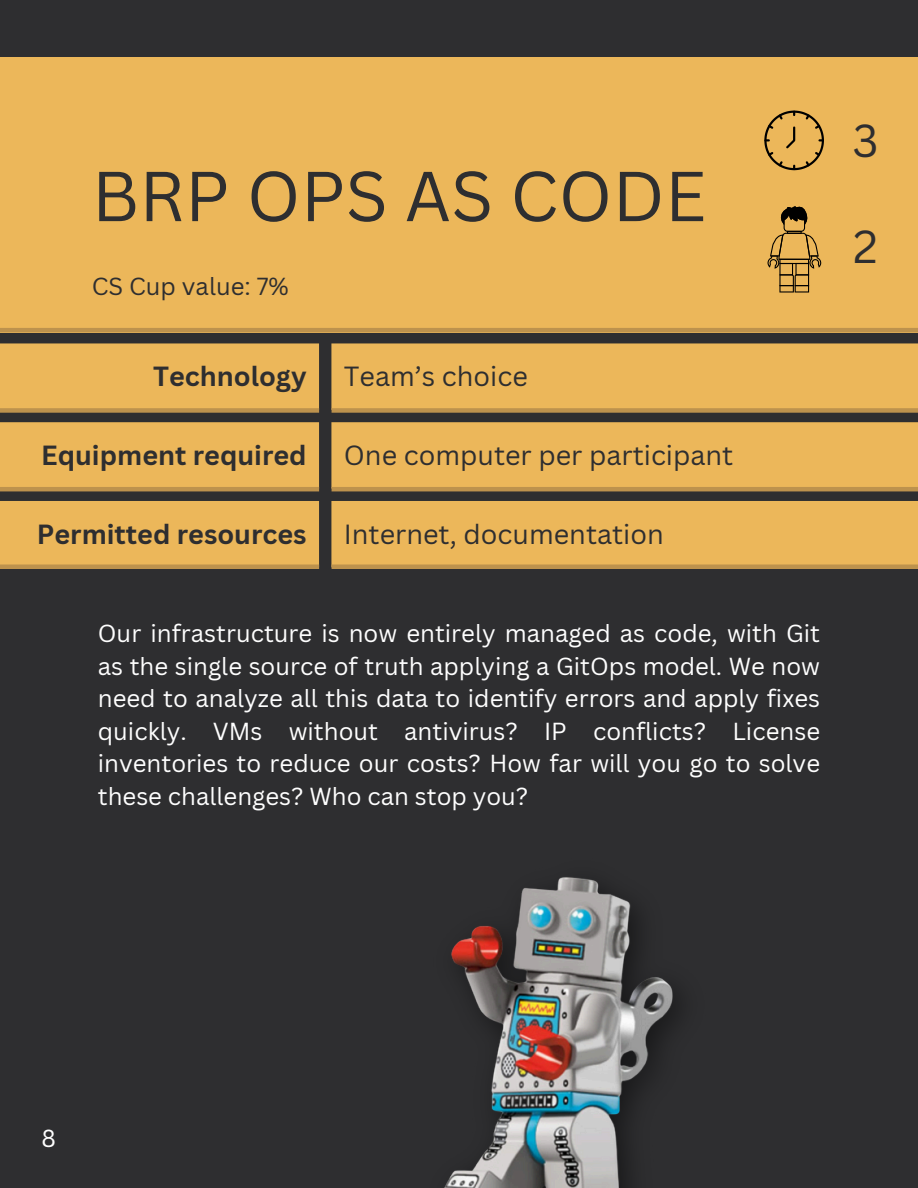
<style>
.page{position:relative;width:918px;height:1188px;background:#2e2e30}
.page>*{position:absolute;margin:0;border:0;box-sizing:border-box;transform-origin:0 0}
.t1{font:69px "Canva Sans";color:#2e2e30}
.t2{font:45px "Canva Sans";color:#2e2e30}
.t3{font:27px "Canva Sans";color:#2e2e30}
.t4{font:700 27px "Canva Sans";color:#2e2e30}
.t5{font:24px/32.7px "Canva Sans";color:#fefefe;text-align:justify}
.t6{font:24px "Canva Sans";color:#2e2e30}
.t7{font:24px "Canva Sans";color:#fff}
</style>
<div class="page">
<div style="left:0;top:57px;width:918px;height:275px;background:#ecb75a"></div>
<svg style="left:0;top:343px;width:918px;height:224px;background:#d8a855"></svg>
<svg style="left:764px;top:111px;width:60px;height:59px"></svg>
<hr style="left:0;top:328px;width:918px;height:4px;background:#bd924d">
<hr style="left:0;top:487px;width:319px;height:4px;background:#bd924d">
<hr style="left:0;top:565px;width:319px;height:4px;background:#bd924d">
<div style="left:0;top:408px;width:319px;height:5px;background:#bd924d"></div>
<hr style="left:332px;top:487px;width:586px;height:4px;background:#bd924d">
<hr style="left:332px;top:565px;width:586px;height:4px;background:#bd924d">
<div style="left:332px;top:408px;width:586px;height:5px;background:#bd924d"></div>
<svg style="left:768px;top:206px;width:53px;height:87px"></svg>
<img style="left:444px;top:877px;width:233px;height:311px">
<p class="t1" style="left:92px;top:147px;width:616px">BRP OPS AS CODE</p>
<p class="t6" style="left:92px;top:270px;width:198px">CS Cup value: 7%</p>
<p class="t4" style="left:153px;top:357px;width:155px">Technology</p>
<p class="t3" style="left:344px;top:357px;width:186px">Team’s choice</p>
<h1 class="t4" style="left:41px;top:436px;width:267px">Equipment required</h1>
<p class="t3" style="left:344px;top:436px;width:391px">One computer per participant</p>
<p class="t4" style="left:37px;top:515px;width:271px">Permitted resources</p>
<p class="t3" style="left:344px;top:515px;width:321px">Internet, documentation</p>
<p class="t5" style="left:98px;top:616px;width:724px">Our infrastructure is now entirely managed as code, with Git as the single source of truth applying a GitOps model. We now need to analyze all this data to identify errors and apply fixes quickly. VMs without antivirus? IP conflicts? License inventories to reduce our costs? How far will you go to solve these challenges? Who can stop you?</p>
<p class="t2" style="left:852px;top:109px;width:28px">3</p>
<p class="t2" style="left:853px;top:215px;width:26px">2</p>
<p class="t7" style="left:42px;top:1121px;width:16px">8</p>
</div>
